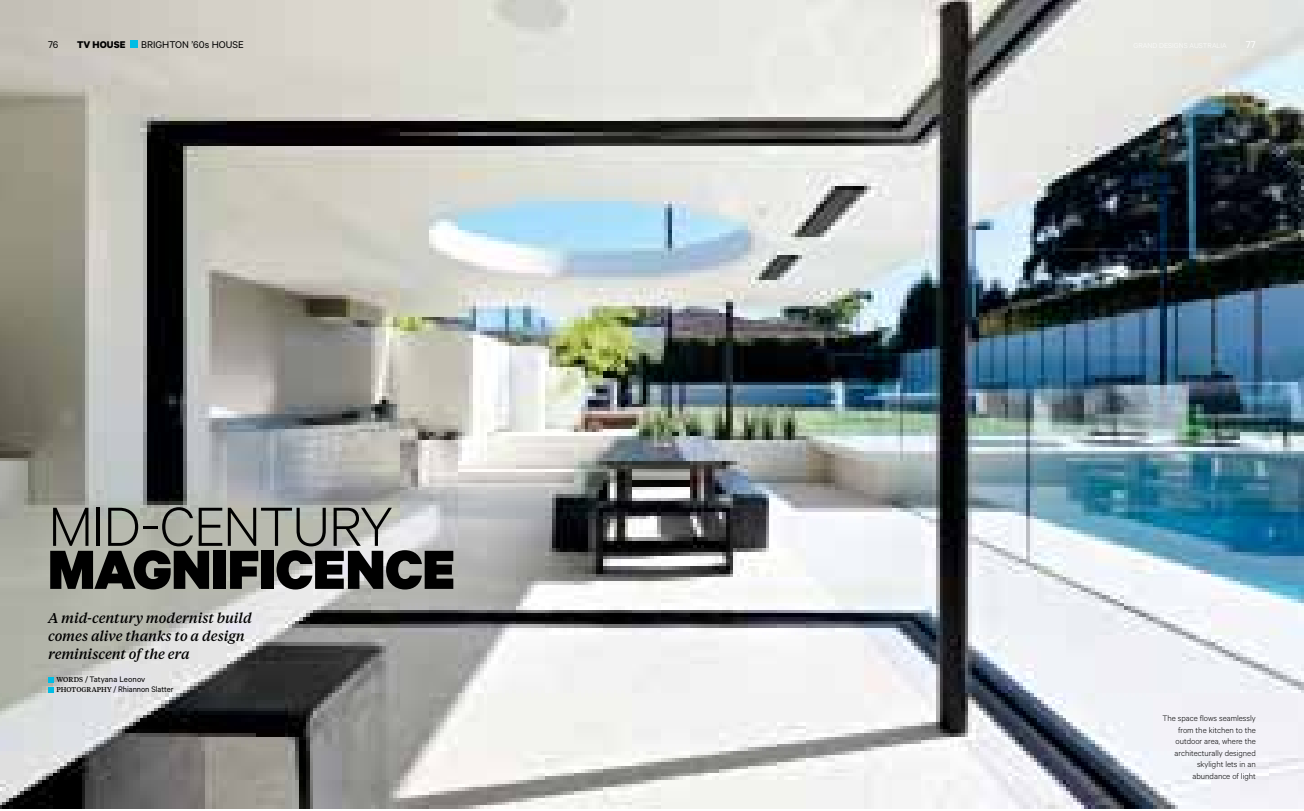
<style>
.page{position:relative;width:1304px;height:811px;background:#fff}
.page>*{position:absolute;margin:0;border:0;box-sizing:border-box;transform-origin:0 0}
.t1{font:900 62px "Calibre";color:#000}
.t2{font:300 62px "Calibre";color:#000}
.t3{font:italic 500 14px/18px "Tiempos Text";letter-spacing:-.01em;color:#000}
.t4{font:11px "Calibre";color:#000}
.t5{font:700 11px "Calibre";letter-spacing:.01em;color:#000}
.t6{font:11px "Calibre";color:#fff}
.t7{font:300 9px/11.5px "Calibre";color:#000;text-align:right}
.t8{font:9px/10px "Calibre";letter-spacing:-.005em;color:#000}
.s1{font-family:"Tiempos Text";font-weight:500;font-size:7px}
</style>
<div class="page">
<img style="left:0;top:0;width:1304px;height:808px">
<div style="left:130px;top:41px;width:7px;height:7px;background:#00bce4"></div>
<svg style="left:48px;top:677px;width:5px;height:15px"></svg>
<p class="t4" style="left:48px;top:38px;width:12px">76</p>
<p class="t5" style="left:77px;top:38px;width:50px">TV HOUSE</p>
<p class="t4" style="left:141px;top:38px;width:104px">BRIGHTON ’60s HOUSE</p>
<p class="t6" style="left:1246px;top:38px;width:11px">77</p>
<h1 class="t2" style="left:48px;top:490px;width:180px">Mid-centur</h1>
<h1 class="t2" style="left:360px;top:490px;width:35px">y</h1>
<h1 class="t1" style="left:48px;top:530px;width:408px">magnificence</h1>
<h2 class="t3" style="left:48px;top:609px;width:205px">A mid-century modernist build comes alive thanks to a design reminiscent of the era</h2>
<p class="t8" style="left:56px;top:674px;width:119px"><span class="s1">WORDS</span> /Tatyana Leonov<br><span class="s1">PHOTOGRAPHY</span> / Rhiannon Slatter</p>
<p class="t7" style="left:1162px;top:712px;width:95px">The space flows seamlessly from the kitchen to the outdoor area, where the architecturally designed skylight lets in an abundance of light</p>
</div>
